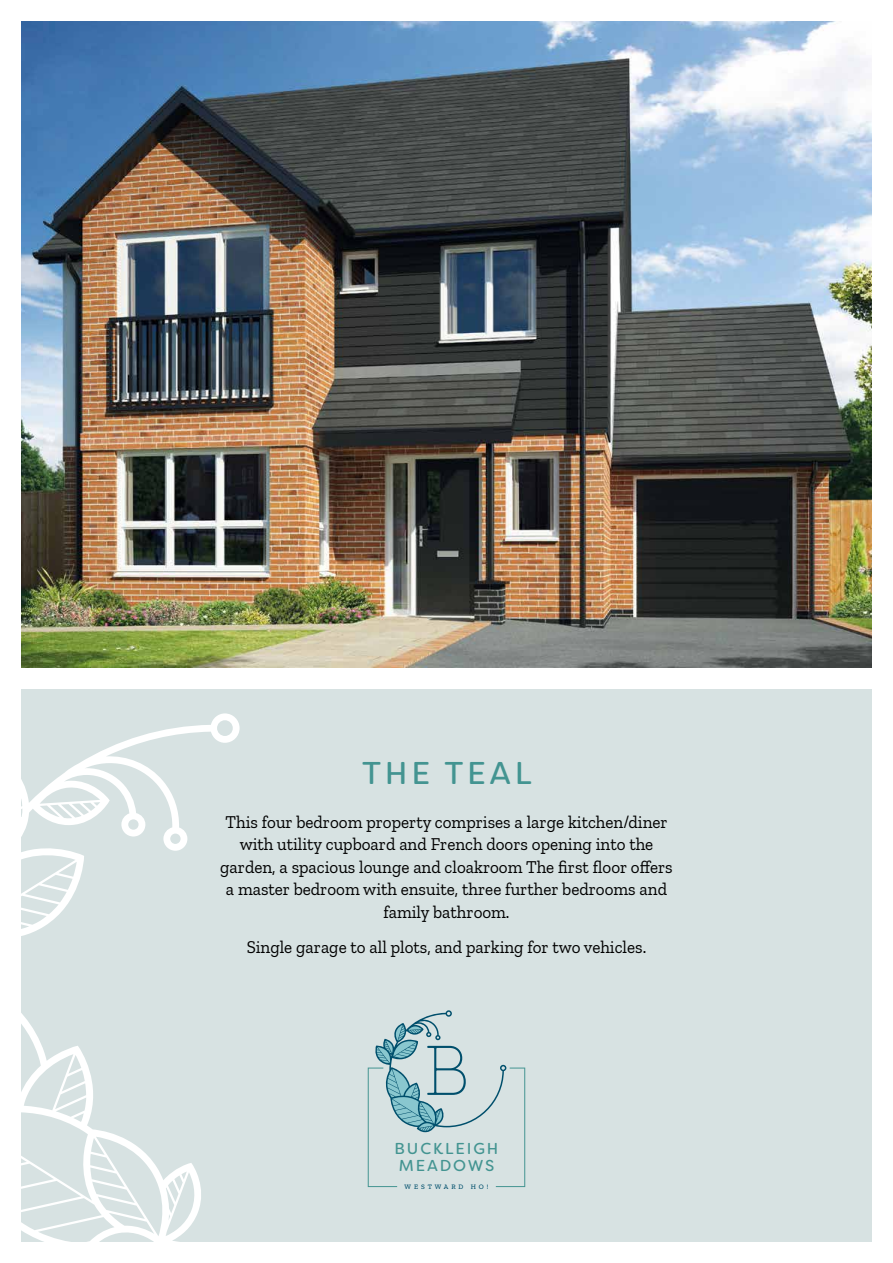
<style>
.page{position:relative;width:893px;height:1263px;background:#fff}
.page>*{position:absolute;margin:0;border:0;box-sizing:border-box;transform-origin:0 0}
.t1{font:31.5px "Filson Soft";letter-spacing:.12em;color:#439491}
.t2{font:18px/22.5px "Zilla Slab";color:#000;text-align:center;scale:.95 1}
.t3{font:15.9px/17.1px "Filson Soft";letter-spacing:.12em;color:#439491}
.t4{font:500 6.9px "Zilla Slab";letter-spacing:.42em;color:#004f6c}
</style>
<div class="page">
<div style="left:21px;top:689px;width:851px;height:553px;background:#d7e2e2"></div>
<img style="left:21px;top:21px;width:851px;height:647px">
<svg style="left:21px;top:713px;width:219px;height:529px"></svg>
<svg style="left:368px;top:1010px;width:157px;height:177px"></svg>
<h1 class="t1" style="left:362px;top:753px;width:171px">THE TEAL</h1>
<p class="t2" style="left:220px;top:811px;width:478px">This four bedroom property comprises a large kitchen/diner with utility cupboard and French doors opening into the garden, a spacious lounge and cloakroom The first floor offers a master bedroom with ensuite, three further bedrooms and family bathroom.</p>
<p class="t2" style="left:247px;top:936px;width:422px">Single garage to all plots, and parking for two vehicles.</p>
<p class="t3" style="left:395px;top:1139px;width:105px">BUCKLEIGH<br>MEADOWS</p>
<p class="t4" style="left:405px;top:1182px;width:85px">WESTWARD HO!</p>
</div>
